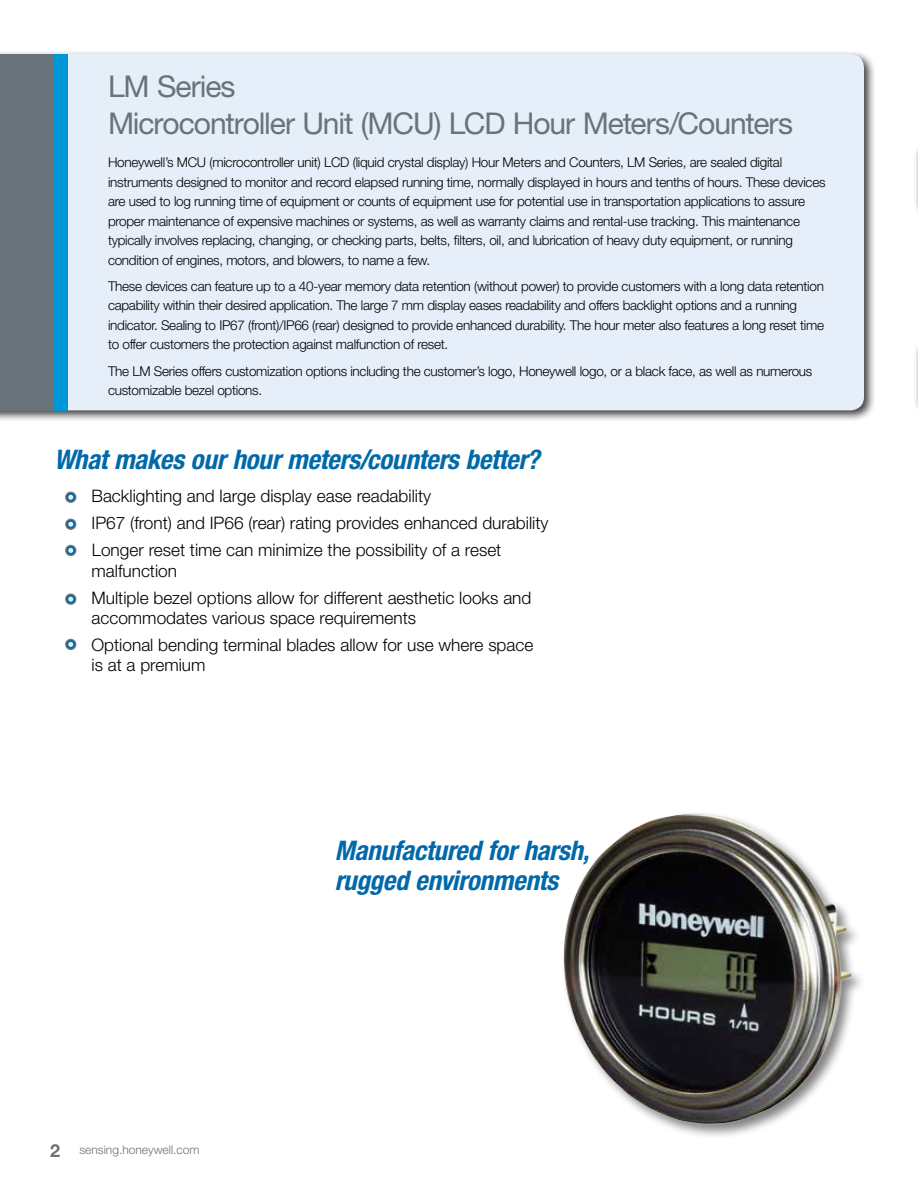
<style>
.page{position:relative;width:918px;height:1188px;background:#fff}
.page>*{position:absolute;margin:0;border:0;box-sizing:border-box;transform-origin:0 0}
.t1{font:30px/37.5px "Helvetica Neue LT Std";letter-spacing:-.035em;color:#68737a}
.t2{font:italic 700 condensed 27px/30px "Helvetica Neue LT Std";letter-spacing:-.01em;color:#0069aa}
.t3{font:300 17.25px/27px "Helvetica Neue LT Std";color:#000}
.t4{font:300 13.5px/19.5px "Helvetica Neue LT Std";letter-spacing:-.02em;color:#000}
.t5{font:300 12px "Helvetica Neue LT Std";color:#68737a}
.s1{font-weight:700;font-size:18px}
</style>
<div class="page">
<div style="left:0;top:50px;width:876px;height:372px;background:#000;opacity:.75"></div>
<div style="left:68px;top:54px;width:796px;height:356px;background:#e5eef9"></div>
<div style="left:8px;top:54px;width:60px;height:356px;background:#0097d7"></div>
<div style="left:0;top:54px;width:54px;height:356px;background:#68737a"></div>
<svg style="left:65px;top:492px;width:11px;height:11px"></svg>
<svg style="left:66px;top:493px;width:9px;height:9px"></svg>
<svg style="left:68px;top:495px;width:5px;height:5px"></svg>
<div style="left:65px;top:545px;width:11px;height:11px;background:#77787b;border-radius:50%"></div>
<svg style="left:66px;top:546px;width:9px;height:9px"></svg>
<svg style="left:68px;top:548px;width:5px;height:5px"></svg>
<svg style="left:65px;top:593px;width:11px;height:12px"></svg>
<svg style="left:66px;top:595px;width:9px;height:9px"></svg>
<svg style="left:68px;top:597px;width:5px;height:5px"></svg>
<div style="left:913px;top:341px;width:5px;height:73px;background:#f5f5f5"></div>
<img style="left:563px;top:813px;width:297px;height:321px">
<svg style="left:65px;top:519px;width:11px;height:11px"></svg>
<svg style="left:66px;top:520px;width:9px;height:9px"></svg>
<svg style="left:68px;top:522px;width:5px;height:5px"></svg>
<div style="left:65px;top:639px;width:11px;height:11px;background:#77787b;border-radius:50%"></div>
<svg style="left:66px;top:640px;width:9px;height:9px"></svg>
<svg style="left:68px;top:642px;width:5px;height:5px"></svg>
<div style="left:913px;top:143px;width:5px;height:73px;background:#f5f5f5"></div>
<h1 class="t1" style="left:108px;top:67px;width:687px">LM Series<br>Microcontroller Unit (MCU) LCD Hour Meters/Counters</h1>
<p class="t4" style="left:108px;top:152px;width:719px">Honeywell’s MCU (microcontroller unit) LCD (liquid crystal display) Hour Meters and Counters, LM Series, are sealed digital instruments designed to monitor and record elapsed running time, normally displayed in hours and tenths of hours. These devices are used to log running time of equipment or counts of equipment use for potential use in transportation applications to assure proper maintenance of expensive machines or systems, as well as warranty claims and rental-use tracking. This maintenance typically involves replacing, changing, or checking parts, belts, filters, oil, and lubrication of heavy duty equipment, or running condition of engines, motors, and blowers, to name a few.</p>
<p class="t4" style="left:108px;top:276px;width:718px">These devices can feature up to a 40-year memory data retention (without power) to provide customers with a long data retention capability within their desired application. The large 7 mm display eases readability and offers backlight options and a running indicator. Sealing to IP67 (front)/IP66 (rear) designed to provide enhanced durability. The hour meter also features a long reset time to offer customers the protection against malfunction of reset.</p>
<p class="t4" style="left:108px;top:361px;width:706px">The LM Series offers customization options including the customer’s logo, Honeywell logo, or a black face, as well as numerous customizable bezel options.</p>
<h2 class="t2" style="left:54px;top:444px;width:487px">What makes our hour meters/counters better?</h2>
<p class="t3" style="left:92px;top:482px;width:458px">Backlighting and large display ease readability<br>IP67 (front) and IP66 (rear) rating provides enhanced durability<br>Longer reset time can minimize the possibility of a reset</p>
<p class="t3" style="left:92px;top:557px;width:441px">malfunction<br>Multiple bezel options allow for different aesthetic looks and</p>
<p class="t3" style="left:92px;top:604px;width:443px">accommodates various space requirements<br>Optional bending terminal blades allow for use where space</p>
<p class="t3" style="left:92px;top:651px;width:116px">is at a premium</p>
<p class="t5" style="left:50px;top:1143px;width:151px"><span class="s1">2</span> sensing.honeywell.com</p>
<h2 class="t2" style="left:335px;top:836px;width:256px">Manufactured for harsh, rugged environments</h2>
</div>
